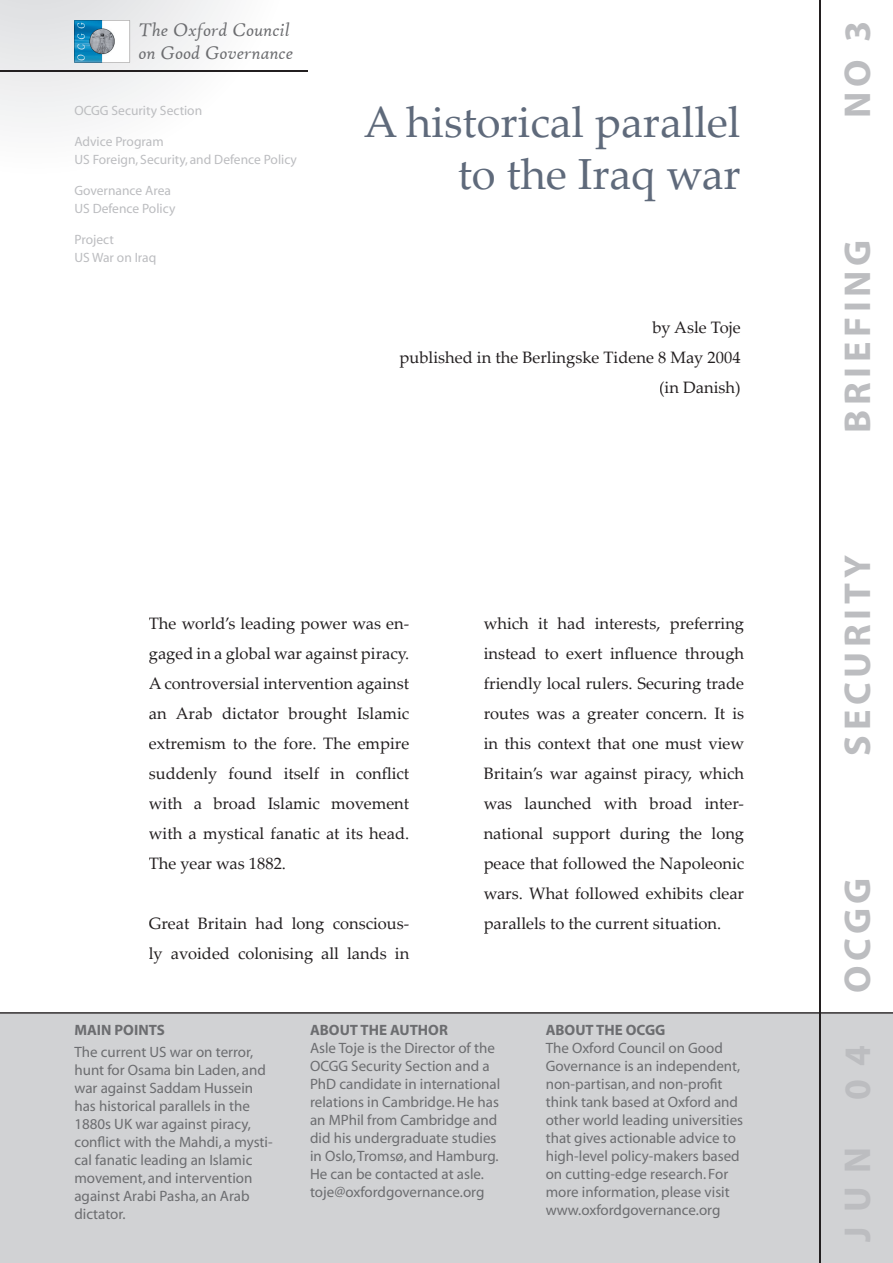
<style>
.page{position:relative;width:893px;height:1263px;background:#fff}
.page>*{position:absolute;margin:0;border:0;box-sizing:border-box;transform-origin:0 0}
.t1{font:43.5px/52.2px "Palatino Linotype";color:#5f6a7b;text-align:right}
.t2{font:700 37.5px "Myriad";letter-spacing:.12em;color:#bcbdc0}
.t3{font:italic 19.5px/23.4px "High Tower Text";color:#6c6d70}
.t4{font:16.5px/30px "Palatino Linotype";color:#231f20;text-align:justify}
.t5{font:15px/18px "Myriad";color:#6c6d70}
.t6{font:700 15px "Myriad";color:#6c6d70}
.t7{font:13.5px/18px "Myriad";color:#bcbdc0}
</style>
<div class="page">
<div style="left:0;top:1013px;width:893px;height:250px;background:#d1d2d4"></div>
<hr style="left:821px;top:1012px;width:72px;height:1px;background:#231f20">
<hr style="left:0;top:1012px;width:819px;height:1px;background:#231f20">
<hr style="left:821px;top:1013px;width:72px;height:1px;background:#231f20">
<hr style="left:0;top:1013px;width:819px;height:1px;background:#231f20">
<svg style="left:0;top:0;width:308px;height:123px"></svg>
<img style="left:74px;top:20px;width:56px;height:42px">
<hr style="left:819px;top:0;width:2px;height:1012px;background:#231f20">
<hr style="left:819px;top:1013px;width:2px;height:250px;background:#231f20">
<img style="left:0;top:71px;width:308px;height:1px">
<h3 class="t3" style="left:139px;top:18px;width:156px">The Oxford Council on Good Governance</h3>
<p class="t7" style="left:74px;top:102px;width:129px">OCGG Security Section</p>
<p class="t7" style="left:74px;top:133px;width:224px">Advice Program<br>US Foreign, Security, and Defence Policy</p>
<p class="t7" style="left:74px;top:182px;width:102px">Governance Area<br>US Defence Policy</p>
<p class="t7" style="left:74px;top:231px;width:83px">Project<br>US War on Iraq</p>
<h1 class="t1" style="left:364px;top:94px;width:378px">A historical parallel to the Iraq war</h1>
<p class="t4" style="left:400px;top:312px;width:343px;text-align:right">by Asle Toje<br>published in the Berlingske Tidene 8 May 2004 (in Danish)</p>
<p class="t4" style="left:149px;top:608px;width:262px">The world’s leading power was en&shy;gaged in a global war against piracy.<br>A controversial intervention against an Arab dictator brought Islamic extremism to the fore. The empire suddenly found itself in conflict with a broad Islamic movement with a mystical fanatic at its head.<br>The year was 1882.</p>
<p class="t4" style="left:149px;top:908px;width:262px">Great Britain had long conscious&shy;ly avoided colonising all lands in</p>
<p class="t4" style="left:484px;top:608px;width:262px">which it had interests, preferring instead to exert influence through friendly local rulers. Securing trade routes was a greater concern. It is in this context that one must view Britain’s war against piracy, which was launched with broad inter&shy;national support during the long peace that followed the Napoleonic wars. What followed exhibits clear parallels to the current situation.</p>
<p class="t6" style="left:74px;top:1022px;width:92px">MAIN POINTS</p>
<p class="t5" style="left:74px;top:1044px;width:200px">The current US war on terror, hunt for Osama bin Laden, and war against Saddam Hussein has historical parallels in the<br>1880s UK war against piracy, conflict with the Mahdi, a mysti&shy;cal fanatic leading an Islamic movement, and intervention against Arabi Pasha, an Arab dictator.</p>
<p class="t6" style="left:310px;top:1022px;width:139px">ABOUT THE AUTHOR</p>
<p class="t5" style="left:310px;top:1040px;width:192px">Asle Toje is the Director of the<br>OCGG Security Section and a<br>PhD candidate in international relations in Cambridge. He has an MPhil from Cambridge and did his undergraduate studies in Oslo, Tromsø, and Hamburg.<br>He can be contacted at asle. toje@oxfordgovernance.org</p>
<p class="t6" style="left:546px;top:1022px;width:121px">ABOUT THE OCGG</p>
<p class="t5" style="left:546px;top:1040px;width:199px">The Oxford Council on Good<br>Governance is an independent, non-partisan, and non-profit think tank based at Oxford and other world leading universities that gives actionable advice to high-level policy-makers based on cutting-edge research. For more information, please visit www.oxfordgovernance.org</p>
<h2 class="t2" style="left:838px;top:118px;width:98px;rotate:-90deg">NO 3</h2>
<h2 class="t2" style="left:838px;top:433px;width:194px;rotate:-90deg">BRIEFING</h2>
<h2 class="t2" style="left:838px;top:755px;width:202px;rotate:-90deg">SECURITY</h2>
<h2 class="t2" style="left:838px;top:992px;width:116px;rotate:-90deg">OCGG</h2>
<h2 class="t2" style="left:838px;top:1100px;width:57px;rotate:-90deg">0 4</h2>
<h2 class="t2" style="left:838px;top:1242px;width:96px;rotate:-90deg">JUN</h2>
</div>
